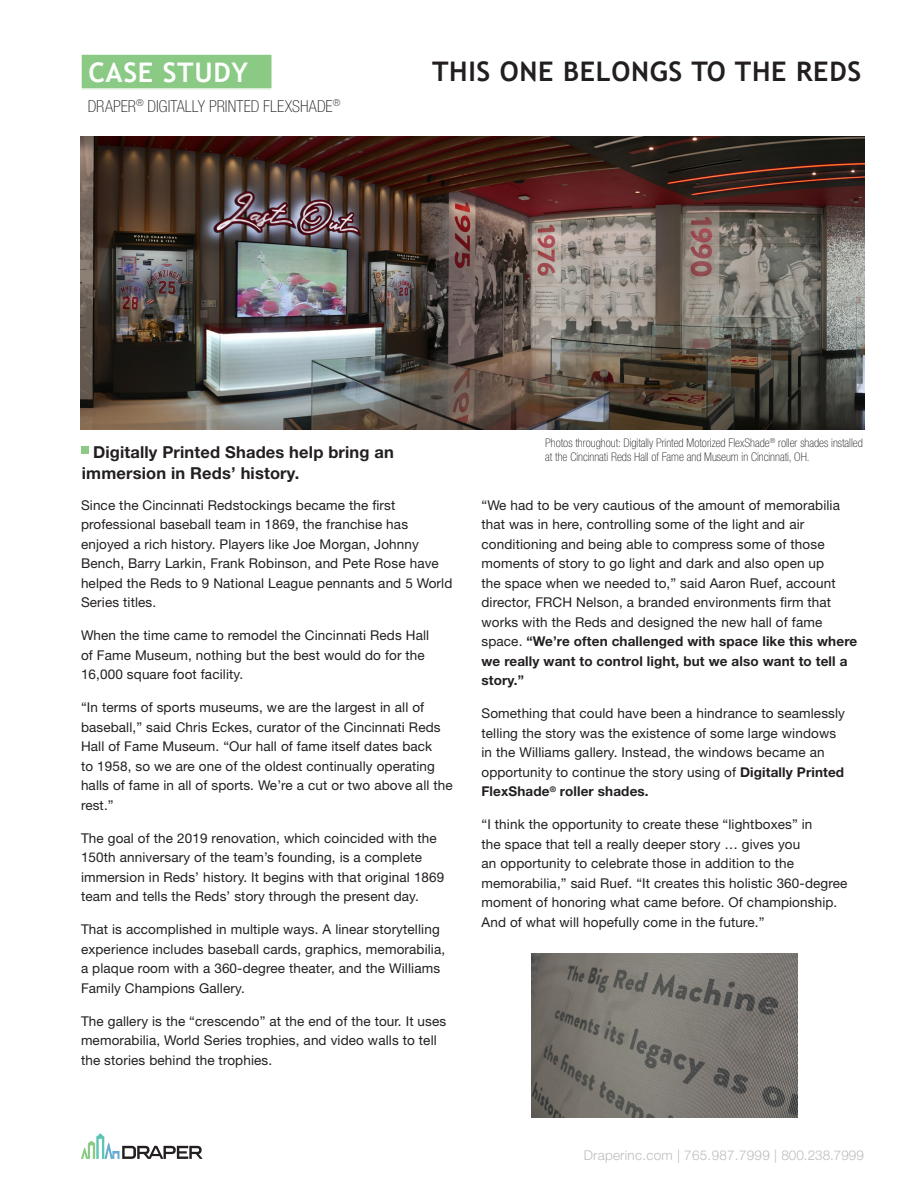
<style>
.page{position:relative;width:918px;height:1188px;background:#fff}
.page>*{position:absolute;margin:0;border:0;box-sizing:border-box;transform-origin:0 0}
.PAGE_HEADLINE{font:700 27px "Trebuchet MS";letter-spacing:.025em;color:#231f20}
.PAGE_HEADLINE-2{font:700 27px "Trebuchet MS";letter-spacing:.025em;color:#fff}
.LARGE_PARAGRAPH{font:700 16.5px "Helvetica Neue LT Std";letter-spacing:.01em;color:#231f20}
.SUBHEAD{font:100 condensed 16.5px "Helvetica Neue LT Std";letter-spacing:.005em;color:#231f20}
.BODY_COPY{font:13.5px/19.5px "Helvetica Neue LT Std";letter-spacing:.01em;color:#231f20}
.t1{font:300 13.5px "Helvetica Neue LT Std";letter-spacing:.02em;color:#bcbdc0}
.PHOTO_CREDIT{font:100 condensed 12px/14.4px "Helvetica Neue LT Std";color:#231f20}
.s1{font-weight:700}
</style>
<div class="page">
<img style="left:531px;top:953px;width:266px;height:164px">
<img style="left:80px;top:136px;width:784px;height:293px">
<svg style="left:81px;top:1133px;width:123px;height:26px"></svg>
<div style="left:81px;top:447px;width:7px;height:7px;background:#8aca85"></div>
<div style="left:81px;top:54px;width:191px;height:35px;background:#8aca85"></div>
<div style="left:80px;top:53px;width:193px;height:37px;border:2px solid #fff"></div>
<p class="PAGE_HEADLINE-2" style="left:88px;top:55px;width:161px">CASE STUDY</p>
<p class="PAGE_HEADLINE" style="left:432px;top:54px;width:431px">THIS ONE BELONGS TO THE REDS</p>
<p class="SUBHEAD" style="left:88px;top:97px;width:254px">DRAPER<sup>®</sup> DIGITALLY PRINTED FLEXSHADE<sup>®</sup></p>
<p class="LARGE_PARAGRAPH" style="left:93px;top:442px;width:302px">Digitally Printed Shades help bring an</p>
<p class="LARGE_PARAGRAPH" style="left:82px;top:463px;width:219px">immersion in Reds’ history.</p>
<p class="BODY_COPY" style="left:81px;top:495px;width:373px">Since the Cincinnati Redstockings became the first professional baseball team in 1869, the franchise has enjoyed a rich history. Players like Joe Morgan, Johnny Bench, Barry Larkin, Frank Robinson, and Pete Rose have helped the Reds to 9 National League pennants and 5 World Series titles.</p>
<p class="BODY_COPY" style="left:81px;top:626px;width:350px">When the time came to remodel the Cincinnati Reds Hall of Fame Museum, nothing but the best would do for the<br>16,000 square foot facility.</p>
<p class="BODY_COPY" style="left:81px;top:698px;width:373px">“In terms of sports museums, we are the largest in all of baseball,” said Chris Eckes, curator of the Cincinnati Reds Hall of Fame Museum. “Our hall of fame itself dates back<br>to 1958, so we are one of the oldest continually operating halls of fame in all of sports. We’re a cut or two above all the rest.”</p>
<p class="BODY_COPY" style="left:81px;top:828px;width:365px">The goal of the 2019 renovation, which coincided with the 150th anniversary of the team’s founding, is a complete immersion in Reds’ history. It begins with that original 1869 team and tells the Reds’ story through the present day.</p>
<p class="BODY_COPY" style="left:81px;top:920px;width:366px">That is accomplished in multiple ways. A linear storytelling experience includes baseball cards, graphics, memorabilia, a plaque room with a 360-degree theater, and the Williams Family Champions Gallery.</p>
<p class="BODY_COPY" style="left:81px;top:1011px;width:367px">The gallery is the “crescendo” at the end of the tour. It uses memorabilia, World Series trophies, and video walls to tell the stories behind the trophies.</p>
<p class="PHOTO_CREDIT" style="left:545px;top:435px;width:319px">Photos throughout: Digitally Printed Motorized FlexShade<sup>®</sup> roller shades installed at the Cincinnati Reds Hall of Fame and Museum in Cincinnati, OH.</p>
<p class="BODY_COPY" style="left:482px;top:495px;width:377px">“We had to be very cautious of the amount of memorabilia that was in here, controlling some of the light and air conditioning and being able to compress some of those moments of story to go light and dark and also open up<br>the space when we needed to,” said Aaron Ruef, account director, FRCH Nelson, a branded environments firm that works with the Reds and designed the new hall of fame space. <span class="s1">“We’re often challenged with space like this where we really want to control light, but we also want to tell a story.”</span></p>
<p class="BODY_COPY" style="left:482px;top:704px;width:365px">Something that could have been a hindrance to seamlessly telling the story was the existence of some large windows in the Williams gallery. Instead, the windows became an opportunity to continue the story using of <span class="s1">Digitally Printed FlexShade</span><sup>®</sup> <span class="s1">roller shades.</span></p>
<p class="BODY_COPY" style="left:482px;top:815px;width:367px">“I think the opportunity to create these “lightboxes” in<br>the space that tell a really deeper story … gives you<br>an opportunity to celebrate those in addition to the memorabilia,” said Ruef. “It creates this holistic 360-degree moment of honoring what came before. Of championship.<br>And of what will hopefully come in the future.”</p>
<p class="t1" style="left:584px;top:1147px;width:282px">Draperinc.com | 765.987.7999 | 800.238.7999</p>
</div>
